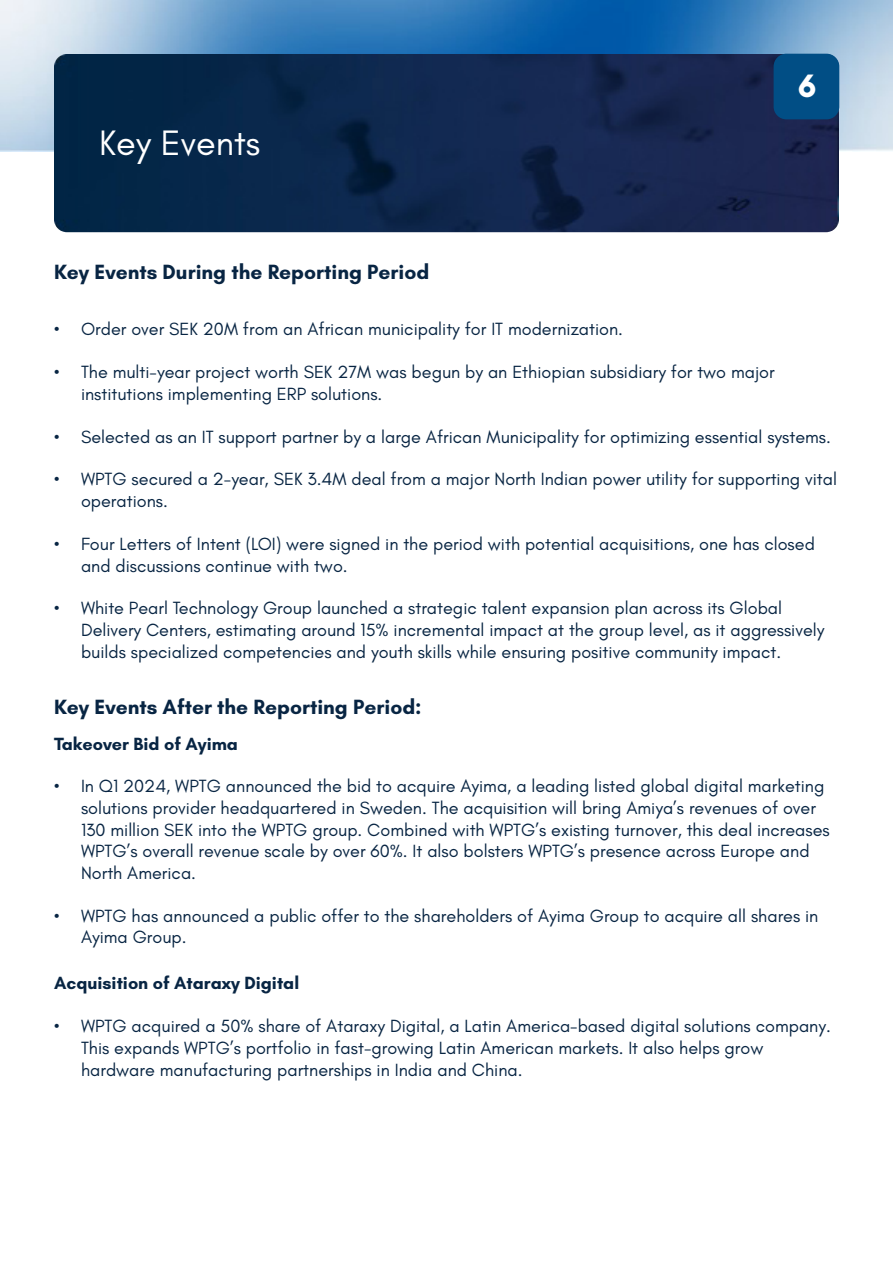
<style>
.page{position:relative;width:893px;height:1263px;background:#fff}
.page>*{position:absolute;margin:0;border:0;box-sizing:border-box;transform-origin:0 0}
.t1{font:36px "Glacial Indifference";color:#fff}
.t2{font:700 33px "Glacial Indifference";color:#fff}
.t3{font:700 21px "Glacial Indifference";color:#082543}
.t4{font:18px/21.6px "Glacial Indifference";color:#082543}
.t5{font:700 18px "Glacial Indifference";color:#082543}
</style>
<div class="page">
<img style="left:0;top:0;width:892px;height:152px">
<img style="left:54px;top:54px;width:785px;height:178px">
<div style="left:774px;top:54px;width:65px;height:65px;background:#014e85;border-radius:13px"></div>
<p class="t1" style="left:99px;top:122px;width:163px">Key Events</p>
<p class="t3" style="left:54px;top:259px;width:377px">Key Events During the Reporting Period</p>
<p class="t2" style="left:798px;top:65px;width:20px">6</p>
<p class="t4" style="left:54px;top:319px;width:570px">• Order over SEK 20M from an African municipality for IT modernization.</p>
<p class="t4" style="left:81px;top:362px;width:695px;text-indent:-27px">• The multi-year project worth SEK 27M was begun by an Ethiopian subsidiary for two major institutions implementing ERP solutions.</p>
<p class="t4" style="left:54px;top:426px;width:778px">• Selected as an IT support partner by a large African Municipality for optimizing essential systems.</p>
<p class="t4" style="left:81px;top:469px;width:757px;text-indent:-27px">• WPTG secured a 2-year, SEK 3.4M deal from a major North Indian power utility for supporting vital operations.</p>
<p class="t4" style="left:81px;top:533px;width:735px;text-indent:-27px">• Four Letters of Intent (LOI) were signed in the period with potential acquisitions, one has closed and discussions continue with two.</p>
<p class="t4" style="left:81px;top:598px;width:745px;text-indent:-27px">• White Pearl Technology Group launched a strategic talent expansion plan across its Global<br>Delivery Centers, estimating around 15% incremental impact at the group level, as it aggressively builds specialized competencies and youth skills while ensuring positive community impact.</p>
<p class="t3" style="left:54px;top:694px;width:369px">Key Events After the Reporting Period:</p>
<p class="t5" style="left:54px;top:732px;width:186px">Takeover Bid of Ayima</p>
<p class="t4" style="left:81px;top:776px;width:750px;text-indent:-27px">• In Q1 2024, WPTG announced the bid to acquire Ayima, a leading listed global digital marketing solutions provider headquartered in Sweden. The acquisition will bring Amiya’s revenues of over 130 million SEK into the WPTG group. Combined with WPTG’s existing turnover, this deal increases WPTG’s overall revenue scale by over 60%. It also bolsters WPTG’s presence across Europe and North America.</p>
<p class="t4" style="left:81px;top:905px;width:739px;text-indent:-27px">• WPTG has announced a public offer to the shareholders of Ayima Group to acquire all shares in<br>Ayima Group.</p>
<p class="t5" style="left:54px;top:972px;width:247px">Acquisition of Ataraxy Digital</p>
<p class="t4" style="left:81px;top:1016px;width:751px;text-indent:-27px">• WPTG acquired a 50% share of Ataraxy Digital, a Latin America-based digital solutions company.<br>This expands WPTG’s portfolio in fast-growing Latin American markets. It also helps grow hardware manufacturing partnerships in India and China.</p>
</div>
